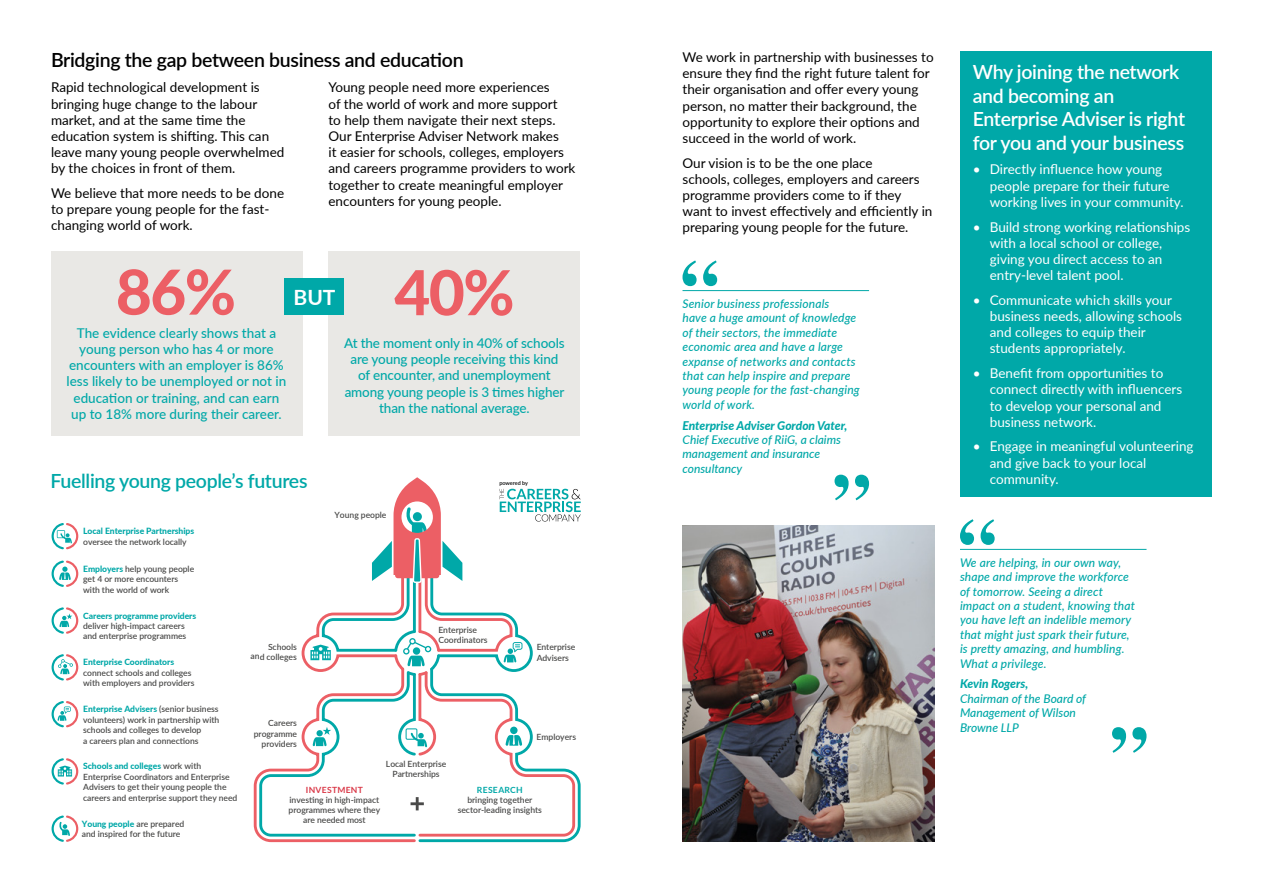
<style>
.page{position:relative;width:1263px;height:893px;background:#fff}
.page>*{position:absolute;margin:0;border:0;box-sizing:border-box;transform-origin:0 0}
.t1{font:800 61.95px "Lato";color:#ec5f65}
.t2{font:700 21px "Lato";color:#fff}
.t3{font:600 19.5px/23.4px "Lato";letter-spacing:-.015em;color:#fff}
.t4{font:600 19.5px "Lato";letter-spacing:-.015em;color:#000}
.t5{font:600 19.5px "Lato";letter-spacing:-.015em;color:#00a8a8}
.t6{font:13.5px/16.2px "Lato";color:#000}
.t7{font:13.5px/16.2px "Lato";color:#fff}
.t8{font:500 13.5px/16.2px "Lato";letter-spacing:-.01em;color:#00a8a8;text-align:center}
.t9{font:600 13.35px "Lato";letter-spacing:-.005em;color:#00a8a8}
.t10{font:italic 500 12px/14.4px "Lato";letter-spacing:.01em;color:#00a8a8}
.t11{font:italic 800 12px "Lato";color:#00a8a8}
.t12{font:600 8.55px/10.5px "Lato";letter-spacing:-.005em;color:#4a4a49}
.t13{font:800 8.55px "Lato";letter-spacing:-.005em;color:#00a8a8}
.t14{font:700 8.55px "Lato";letter-spacing:.03em;color:#da3a49}
.t15{font:700 8.55px "Lato";letter-spacing:.035em;color:#00a8a8}
.t16{font:600 5.55px "Lato";letter-spacing:-.005em;color:#000}
.s1{font-weight:800;color:#00a8a8}
</style>
<div class="page">
<div style="left:51px;top:251px;width:252px;height:185px;background:#e9e8e5"></div>
<svg style="left:51px;top:560px;width:28px;height:27px"></svg>
<svg style="left:51px;top:607px;width:28px;height:27px"></svg>
<svg style="left:51px;top:523px;width:28px;height:27px"></svg>
<svg style="left:51px;top:654px;width:28px;height:27px"></svg>
<svg style="left:51px;top:701px;width:28px;height:27px"></svg>
<svg style="left:51px;top:758px;width:28px;height:27px"></svg>
<svg style="left:253px;top:477px;width:328px;height:366px"></svg>
<svg style="left:51px;top:815px;width:28px;height:27px"></svg>
<hr style="left:682px;top:290px;width:187px;height:1px;background:#00a8a8">
<svg style="left:682px;top:260px;width:35px;height:26px"></svg>
<svg style="left:834px;top:475px;width:35px;height:25px"></svg>
<hr style="left:960px;top:549px;width:186px;height:1px;background:#00a8a8">
<svg style="left:960px;top:519px;width:35px;height:26px"></svg>
<svg style="left:1112px;top:727px;width:34px;height:26px"></svg>
<div style="left:960px;top:51px;width:252px;height:446px;background:#00a8a8"></div>
<div style="left:328px;top:251px;width:252px;height:185px;background:#e9e8e5"></div>
<div style="left:284px;top:279px;width:60px;height:36px;background:#00a8a8"></div>
<img style="left:682px;top:525px;width:252px;height:317px">
<div style="left:0;top:462px;width:318px;height:47px;background:#fff"></div>
<h3 class="t4" style="left:51px;top:45px;width:414px">Bridging the gap between business and education</h3>
<p class="t6" style="left:51px;top:79px;width:235px">Rapid technological development is bringing huge change to the labour market, and at the same time the education system is shifting. This can leave many young people overwhelmed by the choices in front of them.</p>
<p class="t6" style="left:51px;top:184px;width:235px">We believe that more needs to be done to prepare young people for the fast&shy;changing world of work.</p>
<p class="t6" style="left:328px;top:79px;width:248px">Young people need more experiences<br>of the world of work and more support<br>to help them navigate their next steps.<br>Our Enterprise Adviser Network makes<br>it easier for schools, colleges, employers and careers programme providers to work together to create meaningful employer encounters for young people.</p>
<h1 class="t1" style="left:116px;top:246px;width:122px">86%</h1>
<p class="t8" style="left:67px;top:340px;width:221px">young person who has 4 or more encounters with an employer is 86% less likely to be unemployed or not in education or training, and can earn up to 18% more during their career.</p>
<p class="t8" style="left:77px;top:324px;width:201px">The evidence clearly shows that a</p>
<h2 class="t2" style="left:294px;top:282px;width:44px">BUT</h2>
<h1 class="t1" style="left:394px;top:247px;width:122px">40%</h1>
<p class="t8" style="left:344px;top:334px;width:222px">At the moment only in 40% of schools are young people receiving this kind of encounter, and unemployment among young people is 3 times higher than the national average.</p>
<h3 class="t5" style="left:50px;top:467px;width:258px">Fuelling young people’s futures</h3>
<p class="t9" style="left:53px;top:477px;width:183px">Fuelling young people’s futures</p>
<p class="t13" style="left:83px;top:525px;width:113px">Local Enterprise Partnerships</p>
<p class="t12" style="left:83px;top:536px;width:105px">oversee the network locally</p>
<p class="t12" style="left:335px;top:509px;width:53px">Young people</p>
<p class="t16" style="left:499px;top:479px;width:30px">powered by</p>
<p class="t12" style="left:83px;top:563px;width:113px"><span class="s1">Employers</span> help young people get 4 or more encounters with the world of work</p>
<p class="t13" style="left:83px;top:609px;width:115px">Careers programme providers</p>
<p class="t12" style="left:83px;top:620px;width:105px">deliver high-impact careers and enterprise programmes</p>
<p class="t13" style="left:83px;top:656px;width:92px">Enterprise Coordinators</p>
<p class="t12" style="left:83px;top:667px;width:113px">connect schools and colleges with employers and providers</p>
<p class="t12" style="left:83px;top:703px;width:138px"><span class="s1">Enterprise Advisers</span> (senior business volunteers) work in partnership with schools and colleges to develop<br>a careers plan and connections</p>
<p class="t12" style="left:83px;top:761px;width:156px"><span class="s1">Schools and colleges</span> work with Enterprise Coordinators and Enterprise Advisers to get their young people the careers and enterprise support they need</p>
<p class="t12" style="left:82px;top:818px;width:104px"><span class="s1">Young people</span> are prepared and inspired for the future</p>
<p class="t12" style="left:251px;top:641px;width:48px;line-height:10.1px;text-align:right;rotate:1deg">Schools<br>and colleges</p>
<p class="t12" style="left:254px;top:718px;width:45px;line-height:10.1px;text-align:right">Careers programme providers</p>
<p class="t12" style="left:438px;top:624px;width:51px;line-height:10.1px">Enterprise<br>Coordinators</p>
<p class="t12" style="left:386px;top:758px;width:62px;line-height:10.1px;text-align:center">Local Enterprise<br>Partnerships</p>
<p class="t12" style="left:537px;top:642px;width:40px;line-height:10.1px">Enterprise<br>Advisers</p>
<p class="t12" style="left:537px;top:731px;width:41px">Employers</p>
<p class="t14" style="left:306px;top:784px;width:58px">INVESTMENT</p>
<p class="t12" style="left:289px;top:795px;width:93px;line-height:10.1px;text-align:center">investing in high-impact programmes where they are needed most</p>
<p class="t15" style="left:477px;top:784px;width:47px">RESEARCH</p>
<p class="t12" style="left:458px;top:795px;width:86px;line-height:10.1px;text-align:center">bringing together sector-leading insights</p>
<p class="t6" style="left:682px;top:48px;width:253px">We work in partnership with businesses to ensure they find the right future talent for their organisation and offer every young person, no matter their background, the opportunity to explore their options and succeed in the world of work.</p>
<p class="t6" style="left:682px;top:154px;width:251px">Our vision is to be the one place<br>schools, colleges, employers and careers programme providers come to if they want to invest effectively and efficiently in preparing young people for the future.</p>
<p class="t10" style="left:682px;top:296px;width:179px">Senior business professionals<br>have a huge amount of knowledge of their sectors, the immediate economic area and have a large expanse of networks and contacts that can help inspire and prepare young people for the fast-changing world of work.</p>
<p class="t11" style="left:682px;top:416px;width:166px">Enterprise Adviser Gordon Vater,</p>
<p class="t10" style="left:682px;top:432px;width:160px">Chief Executive of RiiG, a claims management and insurance consultancy</p>
<h3 class="t3" style="left:973px;top:60px;width:214px">Why joining the network and becoming an<br>Enterprise Adviser is right for you and your business</h3>
<p class="t7" style="left:990px;top:161px;width:195px;text-indent:-17px">• Directly influence how young people prepare for their future working lives in your community.</p>
<p class="t7" style="left:990px;top:218px;width:202px;text-indent:-17px">• Build strong working relationships with a local school or college, giving you direct access to an entry-level talent pool.</p>
<p class="t7" style="left:990px;top:291px;width:194px;text-indent:-17px">• Communicate which skills your business needs, allowing schools and colleges to equip their students appropriately.</p>
<p class="t7" style="left:990px;top:365px;width:194px;text-indent:-17px">• Benefit from opportunities to connect directly with influencers to develop your personal and business network.</p>
<p class="t7" style="left:990px;top:438px;width:205px;text-indent:-17px">• Engage in meaningful volunteering and give back to your local community.</p>
<p class="t10" style="left:960px;top:555px;width:176px">We are helping, in our own way, shape and improve the workforce of tomorrow. Seeing a direct impact on a student, knowing that you have left an indelible memory that might just spark their future, is pretty amazing, and humbling.<br>What a privilege.</p>
<p class="t11" style="left:960px;top:675px;width:70px">Kevin Rogers,</p>
<p class="t10" style="left:960px;top:691px;width:128px">Chairman of the Board of<br>Management of Wilson<br>Browne LLP</p>
</div>
